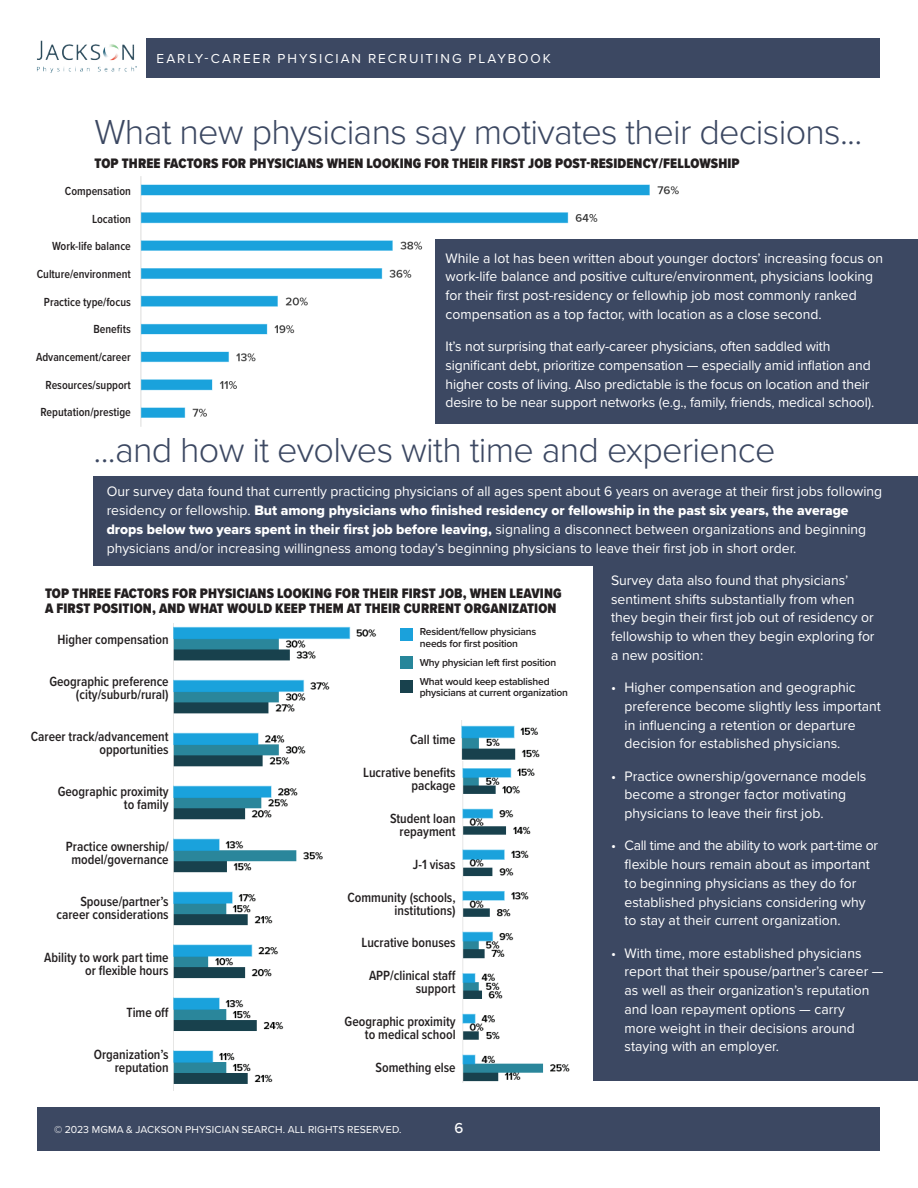
<style>
.page{position:relative;width:918px;height:1188px;background:#fff}
.page>*{position:absolute;margin:0;border:0;box-sizing:border-box;transform-origin:0 0}
.t1{font:300 36px "Proxima Nova";letter-spacing:-.02em;color:#3c4862}
.t2{font:500 15px "Proxima Nova";color:#fff}
.t3{font:14.25px/18.8px "Proxima Nova";color:#fff}
.t4{font:900 14.25px/15px "Proxima Nova Cond";letter-spacing:.01em;color:#231f20}
.t5{font:14.25px/18.8px "Proxima Nova Extrabld";color:#fff}
.t6{font:600 13.8px/13px "Proxima Nova Cond";color:#231f20;text-align:right}
.t7{font:13.5px "Proxima Nova";letter-spacing:.145em;color:#fff}
.t8{font:600 12.15px "Proxima Nova Cond";color:#231f20}
.t9{font:600 10.5px/12px "Proxima Nova";letter-spacing:-.02em;color:#231f20}
.t10{font:10.5px "Proxima Nova";letter-spacing:.015em;color:#fff}
.s1{font-family:"Proxima Nova"}
</style>
<div class="page">
<img style="left:140px;top:176px;width:539px;height:251px">
<div style="left:37px;top:1107px;width:843px;height:43px;background:#3c4862"></div>
<img style="left:173px;top:623px;width:204px;height:468px">
<img style="left:462px;top:761px;width:108px;height:321px">
<img style="left:461px;top:720px;width:79px;height:39px">
<div style="left:435px;top:239px;width:483px;height:185px;background:#3c4862"></div>
<div style="left:594px;top:562px;width:324px;height:519px;background:#3c4862"></div>
<div style="left:400px;top:628px;width:13px;height:13px;background:#1ba1db"></div>
<div style="left:400px;top:656px;width:13px;height:13px;background:#27869a"></div>
<div style="left:400px;top:680px;width:13px;height:13px;background:#18414d"></div>
<div style="left:341px;top:769px;width:51px;height:198px;background:#fff"></div>
<div style="left:147px;top:38px;width:733px;height:40px;background:#3c4862"></div>
<img style="left:37px;top:40px;width:100px;height:33px">
<div style="left:94px;top:476px;width:824px;height:90px;background:#3c4862"></div>
<p class="t7" style="left:156px;top:48px;width:396px">EARLY-CAREER PHYSICIAN RECRUITING PLAYBOOK</p>
<h1 class="t1" style="left:94px;top:105px;width:769px">What new physicians say motivates their decisions...</h1>
<p class="t4" style="left:94px;top:155px;width:647px">TOP THREE FACTORS FOR PHYSICIANS WHEN LOOKING FOR THEIR FIRST JOB POST-RESIDENCY/FELLOWSHIP</p>
<p class="t8" style="left:65px;top:182px;width:68px">Compensation</p>
<p class="t8" style="left:92px;top:210px;width:40px">Location</p>
<p class="t8" style="left:52px;top:237px;width:80px">Work-life balance</p>
<p class="t8" style="left:37px;top:265px;width:96px">Culture/environment</p>
<p class="t8" style="left:44px;top:293px;width:88px">Practice type/focus</p>
<p class="t8" style="left:93px;top:320px;width:39px">Benefits</p>
<p class="t8" style="left:36px;top:348px;width:96px">Advancement/career</p>
<p class="t8" style="left:46px;top:376px;width:87px">Resources/support</p>
<p class="t8" style="left:41px;top:403px;width:92px">Reputation/prestige</p>
<p class="t3" style="left:446px;top:248px;width:439px">While a lot has been written about younger doctors’ increasing focus on work-life balance and positive culture/environment, physicians looking for their first post-residency or fellowhip job most commonly ranked compensation as a top factor, with location as a close second.</p>
<p class="t3" style="left:446px;top:336px;width:430px">It’s not surprising that early-career physicians, often saddled with significant debt, prioritize compensation — especially amid inflation and higher costs of living. Also predictable is the focus on location and their desire to be near support networks (e.g., family, friends, medical school).</p>
<h1 class="t1" style="left:94px;top:424px;width:683px">...and how it evolves with time and experience</h1>
<p class="t3" style="left:107px;top:482px;width:777px">Our survey data found that currently practicing physicians of all ages spent about 6 years on average at their first jobs following</p>
<p class="t5" style="left:107px;top:501px;width:761px"><span class="s1">residency or fellowship.</span> But among physicians who finished residency or fellowship in the past six years, the average drops below two years spent in their first job before leaving, <span class="s1">signaling a disconnect between organizations and beginning</span></p>
<p class="t3" style="left:107px;top:538px;width:691px">physicians and/or increasing willingness among today’s beginning physicians to leave their first job in short order.</p>
<p class="t4" style="left:45px;top:585px;width:518px">TOP THREE FACTORS FOR PHYSICIANS LOOKING FOR THEIR FIRST JOB, WHEN LEAVING<br>A FIRST POSITION, AND WHAT WOULD KEEP THEM AT THEIR CURRENT ORGANIZATION</p>
<p class="t6" style="left:58px;top:632px;width:113px">Higher compensation</p>
<p class="t6" style="left:49px;top:674px;width:121px">Geographic preference (city/suburb/rural)</p>
<p class="t6" style="left:31px;top:729px;width:139px">Career track/advancement opportunities</p>
<p class="t6" style="left:58px;top:785px;width:113px">Geographic proximity to family</p>
<p class="t6" style="left:66px;top:840px;width:104px;text-align:center">Practice ownership/ model/governance</p>
<p class="t6" style="left:56px;top:895px;width:114px">Spouse/partner’s career considerations</p>
<p class="t6" style="left:44px;top:950px;width:126px">Ability to work part time or flexible hours</p>
<p class="t6" style="left:126px;top:1005px;width:44px">Time off</p>
<p class="t6" style="left:94px;top:1047px;width:76px">Organization’s reputation</p>
<p class="t9" style="left:420px;top:625px;width:118px">Resident/fellow physicians needs for first position</p>
<p class="t9" style="left:420px;top:653px;width:138px;line-height:18.8px">Why physician left first position<br>What would keep established</p>
<p class="t9" style="left:420px;top:687px;width:150px">physicians at current organization</p>
<p class="t6" style="left:410px;top:733px;width:47px">Call time</p>
<p class="t6" style="left:363px;top:766px;width:94px">Lucrative benefits package</p>
<p class="t6" style="left:390px;top:811px;width:67px">Student loan repayment</p>
<p class="t6" style="left:413px;top:857px;width:44px">J-1 visas</p>
<p class="t6" style="left:347px;top:890px;width:110px">Community (schools, institutions)</p>
<p class="t6" style="left:362px;top:936px;width:96px">Lucrative bonuses</p>
<p class="t6" style="left:369px;top:969px;width:88px">APP/clinical staff support</p>
<p class="t6" style="left:345px;top:1014px;width:113px">Geographic proximity to medical school</p>
<p class="t6" style="left:376px;top:1060px;width:82px">Something else</p>
<p class="t10" style="left:54px;top:1122px;width:349px">© 2023 MGMA &amp; JACKSON PHYSICIAN SEARCH. ALL RIGHTS RESERVED.</p>
<p class="t2" style="left:455px;top:1116px;width:10px">6</p>
<p class="t3" style="left:611px;top:570px;width:265px">Survey data also found that physicians’ sentiment shifts substantially from when they begin their first job out of residency or fellowship to when they begin exploring for a new position:</p>
<p class="t3" style="left:625px;top:677px;width:258px;text-indent:-14px">• Higher compensation and geographic preference become slightly less important in influencing a retention or departure decision for established physicians.</p>
<p class="t3" style="left:625px;top:766px;width:243px;text-indent:-14px">• Practice ownership/governance models become a stronger factor motivating physicians to leave their first job.</p>
<p class="t3" style="left:625px;top:836px;width:255px;text-indent:-14px">• Call time and the ability to work part-time or flexible hours remain about as important to beginning physicians as they do for established physicians considering why to stay at their current organization.</p>
<p class="t3" style="left:625px;top:943px;width:260px;text-indent:-14px">• With time, more established physicians report that their spouse/partner’s career — as well as their organization’s reputation and loan repayment options — carry<br>more weight in their decisions around staying with an employer.</p>
</div>
